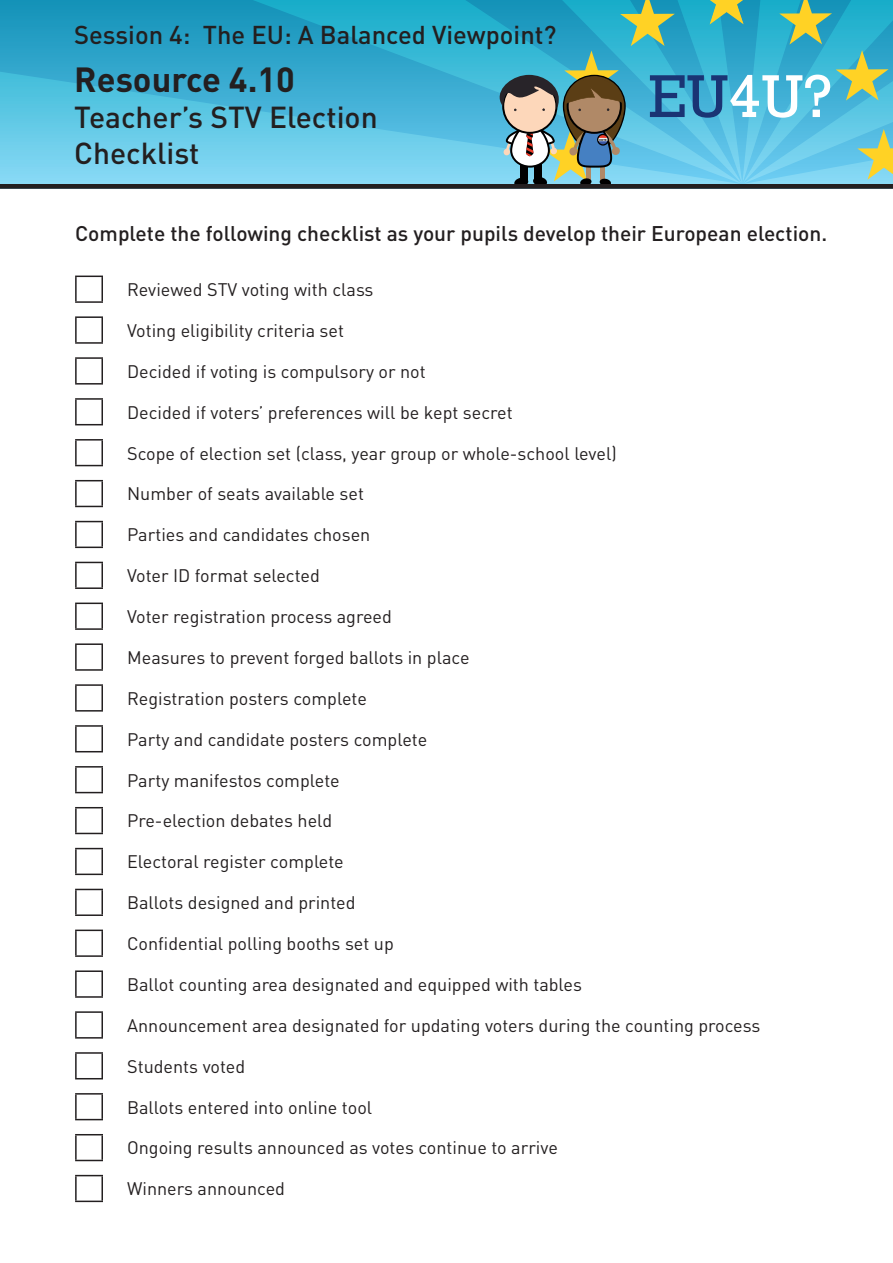
<style>
.page{position:relative;width:893px;height:1263px;background:#fff}
.page>*{position:absolute;margin:0;border:0;box-sizing:border-box;transform-origin:0 0}
.t1{font:61.5px "Rockwell";color:#fff}
.t2{font:700 34.5px "DIN Pro";color:#231f20}
.t3{font:500 30px "DIN Pro";color:#231f20}
.t4{font:500 25.5px "DIN Pro";color:#231f20}
.t5{font:500 21px "DIN Pro";color:#231f20}
.t6{font:18px "DIN Pro";color:#231f20}
.t7{font:700 3.15px "Myriad Pro";color:#000}
.s1{color:#1a3474}
</style>
<div class="page">
<svg style="left:5px;top:0;width:186px;height:184px;background:#4ab7d8"></svg>
<svg style="left:191px;top:0;width:290px;height:184px;background:#48b8d9"></svg>
<svg style="left:481px;top:0;width:218px;height:184px;background:#47b8d9"></svg>
<svg style="left:699px;top:0;width:194px;height:184px;background:#57bbcc"></svg>
<svg style="left:497px;top:0;width:178px;height:184px;background:#5fa5ad"></svg>
<div style="left:0;top:184px;width:893px;height:5px;background:#231f20"></div>
<svg style="left:75px;top:276px;width:28px;height:1px"></svg>
<hr style="left:75px;top:277px;width:2px;height:24px;background:#231f20">
<hr style="left:101px;top:277px;width:2px;height:24px;background:#231f20">
<hr style="left:75px;top:301px;width:28px;height:2px;background:#231f20">
<hr style="left:75px;top:316px;width:28px;height:2px;background:#231f20">
<hr style="left:75px;top:318px;width:2px;height:24px;background:#231f20">
<hr style="left:101px;top:318px;width:2px;height:24px;background:#231f20">
<hr style="left:75px;top:342px;width:28px;height:2px;background:#231f20">
<hr style="left:75px;top:357px;width:28px;height:2px;background:#231f20">
<hr style="left:75px;top:359px;width:2px;height:24px;background:#231f20">
<hr style="left:101px;top:359px;width:2px;height:24px;background:#231f20">
<hr style="left:75px;top:383px;width:28px;height:2px;background:#231f20">
<hr style="left:75px;top:398px;width:28px;height:2px;background:#231f20">
<hr style="left:75px;top:400px;width:2px;height:24px;background:#231f20">
<hr style="left:101px;top:400px;width:2px;height:24px;background:#231f20">
<svg style="left:75px;top:424px;width:28px;height:1px"></svg>
<hr style="left:75px;top:439px;width:28px;height:2px;background:#231f20">
<hr style="left:75px;top:441px;width:2px;height:24px;background:#231f20">
<hr style="left:101px;top:441px;width:2px;height:24px;background:#231f20">
<svg style="left:75px;top:465px;width:28px;height:1px"></svg>
<svg style="left:75px;top:480px;width:28px;height:1px"></svg>
<hr style="left:75px;top:481px;width:2px;height:25px;background:#231f20">
<hr style="left:101px;top:481px;width:2px;height:25px;background:#231f20">
<svg style="left:75px;top:506px;width:28px;height:1px"></svg>
<svg style="left:75px;top:521px;width:28px;height:1px"></svg>
<hr style="left:75px;top:522px;width:2px;height:25px;background:#231f20">
<hr style="left:101px;top:522px;width:2px;height:25px;background:#231f20">
<svg style="left:75px;top:547px;width:28px;height:1px"></svg>
<svg style="left:75px;top:562px;width:28px;height:1px"></svg>
<hr style="left:75px;top:563px;width:2px;height:24px;background:#231f20">
<hr style="left:101px;top:563px;width:2px;height:24px;background:#231f20">
<hr style="left:75px;top:587px;width:28px;height:2px;background:#231f20">
<svg style="left:75px;top:603px;width:28px;height:1px"></svg>
<hr style="left:75px;top:604px;width:2px;height:24px;background:#231f20">
<hr style="left:101px;top:604px;width:2px;height:24px;background:#231f20">
<hr style="left:75px;top:628px;width:28px;height:2px;background:#231f20">
<hr style="left:75px;top:643px;width:28px;height:2px;background:#231f20">
<hr style="left:75px;top:645px;width:2px;height:24px;background:#231f20">
<hr style="left:101px;top:645px;width:2px;height:24px;background:#231f20">
<hr style="left:75px;top:669px;width:28px;height:2px;background:#231f20">
<hr style="left:75px;top:684px;width:28px;height:2px;background:#231f20">
<hr style="left:75px;top:686px;width:2px;height:24px;background:#231f20">
<hr style="left:101px;top:686px;width:2px;height:24px;background:#231f20">
<svg style="left:75px;top:710px;width:28px;height:1px"></svg>
<hr style="left:75px;top:725px;width:28px;height:2px;background:#231f20">
<hr style="left:75px;top:727px;width:2px;height:24px;background:#231f20">
<hr style="left:101px;top:727px;width:2px;height:24px;background:#231f20">
<svg style="left:75px;top:751px;width:28px;height:1px"></svg>
<svg style="left:75px;top:766px;width:28px;height:1px"></svg>
<hr style="left:75px;top:767px;width:2px;height:25px;background:#231f20">
<hr style="left:101px;top:767px;width:2px;height:25px;background:#231f20">
<svg style="left:75px;top:792px;width:28px;height:1px"></svg>
<svg style="left:75px;top:807px;width:28px;height:1px"></svg>
<hr style="left:75px;top:808px;width:2px;height:25px;background:#231f20">
<hr style="left:101px;top:808px;width:2px;height:25px;background:#231f20">
<svg style="left:75px;top:833px;width:28px;height:1px"></svg>
<svg style="left:75px;top:848px;width:28px;height:1px"></svg>
<hr style="left:75px;top:849px;width:2px;height:24px;background:#231f20">
<hr style="left:101px;top:849px;width:2px;height:24px;background:#231f20">
<hr style="left:75px;top:873px;width:28px;height:2px;background:#231f20">
<svg style="left:75px;top:889px;width:28px;height:1px"></svg>
<hr style="left:75px;top:890px;width:2px;height:24px;background:#231f20">
<hr style="left:101px;top:890px;width:2px;height:24px;background:#231f20">
<hr style="left:75px;top:914px;width:28px;height:2px;background:#231f20">
<hr style="left:75px;top:929px;width:28px;height:2px;background:#231f20">
<hr style="left:75px;top:931px;width:2px;height:24px;background:#231f20">
<hr style="left:101px;top:931px;width:2px;height:24px;background:#231f20">
<hr style="left:75px;top:955px;width:28px;height:2px;background:#231f20">
<hr style="left:75px;top:970px;width:28px;height:2px;background:#231f20">
<hr style="left:75px;top:972px;width:2px;height:24px;background:#231f20">
<hr style="left:101px;top:972px;width:2px;height:24px;background:#231f20">
<hr style="left:75px;top:996px;width:28px;height:2px;background:#231f20">
<hr style="left:75px;top:1011px;width:28px;height:2px;background:#231f20">
<hr style="left:75px;top:1013px;width:2px;height:24px;background:#231f20">
<hr style="left:101px;top:1013px;width:2px;height:24px;background:#231f20">
<svg style="left:75px;top:1037px;width:28px;height:1px"></svg>
<hr style="left:75px;top:1052px;width:28px;height:2px;background:#231f20">
<hr style="left:75px;top:1054px;width:2px;height:24px;background:#231f20">
<hr style="left:101px;top:1054px;width:2px;height:24px;background:#231f20">
<svg style="left:75px;top:1078px;width:28px;height:1px"></svg>
<svg style="left:75px;top:1093px;width:28px;height:1px"></svg>
<hr style="left:75px;top:1094px;width:2px;height:25px;background:#231f20">
<hr style="left:101px;top:1094px;width:2px;height:25px;background:#231f20">
<svg style="left:75px;top:1119px;width:28px;height:1px"></svg>
<svg style="left:75px;top:1134px;width:28px;height:1px"></svg>
<hr style="left:75px;top:1135px;width:2px;height:25px;background:#231f20">
<hr style="left:101px;top:1135px;width:2px;height:25px;background:#231f20">
<svg style="left:75px;top:1160px;width:28px;height:1px"></svg>
<svg style="left:75px;top:1175px;width:28px;height:1px"></svg>
<hr style="left:75px;top:1176px;width:2px;height:24px;background:#231f20">
<hr style="left:101px;top:1176px;width:2px;height:24px;background:#231f20">
<hr style="left:75px;top:1200px;width:28px;height:2px;background:#231f20">
<p class="t4" style="left:74px;top:17px;width:484px">Session 4: The EU: A Balanced Viewpoint?</p>
<p class="t2" style="left:74px;top:56px;width:222px">Resource 4.10</p>
<p class="t3" style="left:74px;top:97px;width:305px">Teacher’s STV Election</p>
<p class="t3" style="left:74px;top:133px;width:127px">Checklist</p>
<p class="t7" style="left:599px;top:137px;width:9px">VOTE</p>
<h1 class="t1" style="left:648px;top:61px;width:185px"><span class="s1">EU</span>4U?</h1>
<p class="t5" style="left:75px;top:220px;width:754px">Complete the following checklist as your pupils develop their European election.</p>
<p class="t6" style="left:127px;top:277px;width:248px">Reviewed STV voting with class</p>
<p class="t6" style="left:127px;top:318px;width:218px">Voting eligibility criteria set</p>
<p class="t6" style="left:127px;top:359px;width:300px">Decided if voting is compulsory or not</p>
<p class="t6" style="left:127px;top:400px;width:387px">Decided if voters’ preferences will be kept secret</p>
<p class="t6" style="left:127px;top:441px;width:491px">Scope of election set (class, year group or whole-school level)</p>
<p class="t6" style="left:127px;top:482px;width:238px">Number of seats available set</p>
<p class="t6" style="left:127px;top:523px;width:245px">Parties and candidates chosen</p>
<p class="t6" style="left:127px;top:563px;width:194px">Voter ID format selected</p>
<p class="t6" style="left:127px;top:604px;width:266px">Voter registration process agreed</p>
<p class="t6" style="left:127px;top:645px;width:344px">Measures to prevent forged ballots in place</p>
<p class="t6" style="left:127px;top:686px;width:241px">Registration posters complete</p>
<p class="t6" style="left:127px;top:727px;width:302px">Party and candidate posters complete</p>
<p class="t6" style="left:127px;top:768px;width:214px">Party manifestos complete</p>
<p class="t6" style="left:127px;top:809px;width:207px">Pre-election debates held</p>
<p class="t6" style="left:127px;top:849px;width:218px">Electoral register complete</p>
<p class="t6" style="left:127px;top:890px;width:230px">Ballots designed and printed</p>
<p class="t6" style="left:127px;top:931px;width:268px">Confidential polling booths set up</p>
<p class="t6" style="left:127px;top:972px;width:456px">Ballot counting area designated and equipped with tables</p>
<p class="t6" style="left:127px;top:1013px;width:635px">Announcement area designated for updating voters during the counting process</p>
<p class="t6" style="left:127px;top:1054px;width:120px">Students voted</p>
<p class="t6" style="left:127px;top:1095px;width:247px">Ballots entered into online tool</p>
<p class="t6" style="left:127px;top:1136px;width:432px">Ongoing results announced as votes continue to arrive</p>
<p class="t6" style="left:127px;top:1176px;width:159px">Winners announced</p>
</div>
